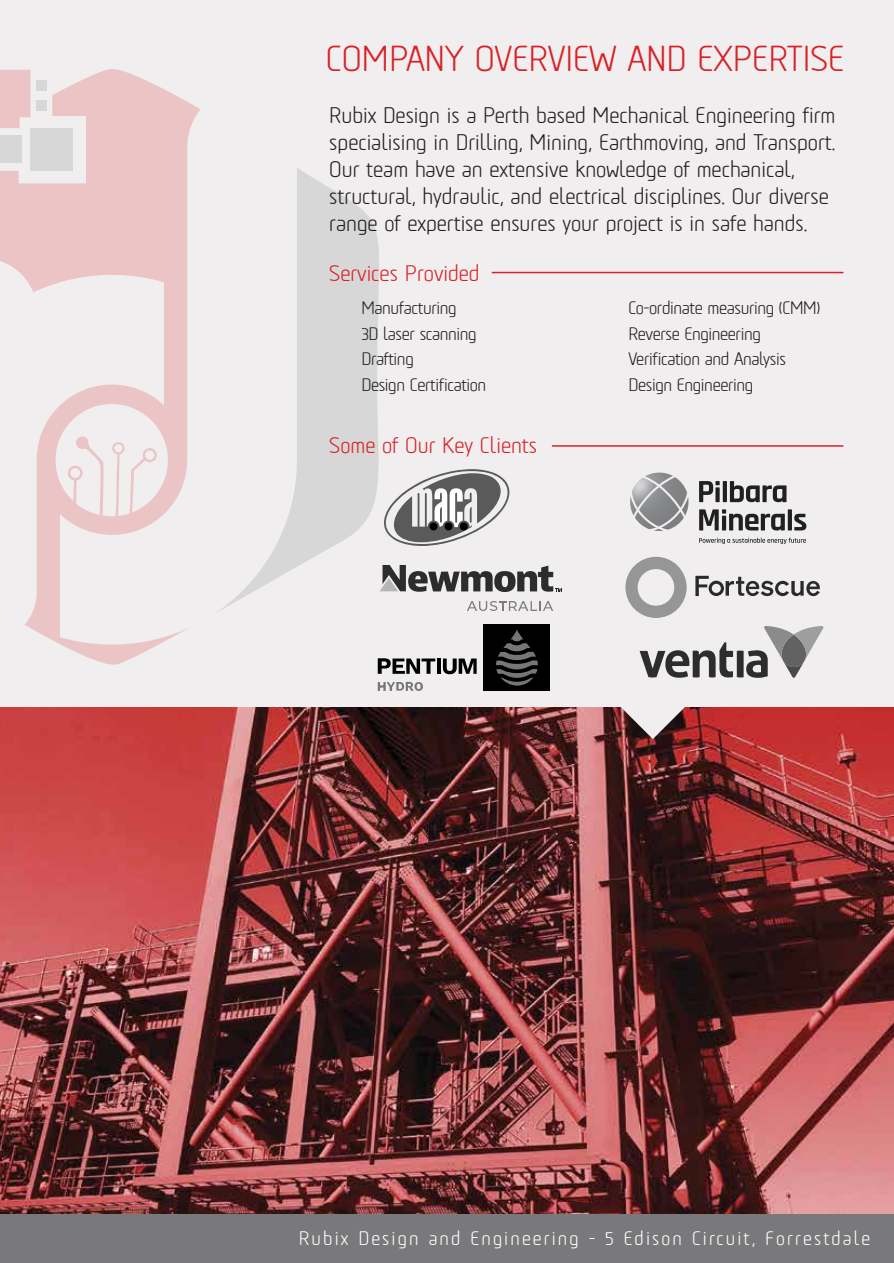
<style>
.page{position:relative;width:894px;height:1263px;background:#fff}
.page>*{position:absolute;margin:0;border:0;box-sizing:border-box;transform-origin:0 0}
.t1{font:36px "Tadao";color:#d92127}
.t2{font:22.5px/27px "Tadao";color:#221f1f}
.t3{font:22.5px "Tadao";color:#d92127}
.t4{font:19.5px "Tadao";letter-spacing:.11em;color:#fff}
.t5{font:18px/25.5px "Tadao";letter-spacing:-.02em;color:#221f1f}
</style>
<div class="page">
<div style="left:0;top:0;width:893px;height:1263px;background:#f0eeee"></div>
<div style="left:0;top:1213px;width:893px;height:50px;background:#79797b"></div>
<hr style="left:492px;top:272px;width:350px;height:1px;background:#d92127">
<hr style="left:552px;top:445px;width:290px;height:2px;background:#d92127">
<svg style="left:219px;top:168px;width:160px;height:443px"></svg>
<svg style="left:0;top:69px;width:200px;height:596px"></svg>
<div style="left:31px;top:128px;width:42px;height:43px;background:#d8d7d7"></div>
<div style="left:0;top:70px;width:30px;height:58px;background:#ebc5c6"></div>
<div style="left:0;top:135px;width:22px;height:28px;background:#d8d7d7"></div>
<div style="left:36px;top:100px;width:11px;height:10px;background:#d8d7d7"></div>
<div style="left:36px;top:80px;width:11px;height:10px;background:#d8d7d7"></div>
<img style="left:0;top:708px;width:893px;height:505px">
<img style="left:352px;top:437px;width:27px;height:142px">
<img style="left:574px;top:445px;width:270px;height:2px">
<img style="left:611px;top:707px;width:240px;height:35px">
<svg style="left:639px;top:626px;width:184px;height:52px"></svg>
<div style="left:483px;top:625px;width:66px;height:66px;background:#000"></div>
<svg style="left:496px;top:630px;width:41px;height:55px"></svg>
<svg style="left:377px;top:658px;width:58px;height:16px"></svg>
<svg style="left:437px;top:658px;width:3px;height:16px"></svg>
<svg style="left:443px;top:658px;width:33px;height:16px"></svg>
<svg style="left:377px;top:682px;width:46px;height:9px"></svg>
<svg style="left:625px;top:557px;width:61px;height:61px"></svg>
<svg style="left:695px;top:576px;width:124px;height:20px"></svg>
<svg style="left:699px;top:481px;width:87px;height:21px"></svg>
<svg style="left:699px;top:509px;width:107px;height:21px"></svg>
<svg style="left:699px;top:538px;width:106px;height:6px"></svg>
<svg style="left:630px;top:472px;width:59px;height:59px"></svg>
<svg style="left:384px;top:469px;width:125px;height:77px"></svg>
<svg style="left:467px;top:601px;width:86px;height:10px"></svg>
<svg style="left:380px;top:565px;width:182px;height:27px"></svg>
<h1 class="t1" style="left:325px;top:33px;width:520px">COMPANY OVERVIEW AND EXPERTISE</h1>
<p class="t2" style="left:329px;top:100px;width:507px">Rubix Design is a Perth based Mechanical Engineering firm specialising in Drilling, Mining, Earthmoving, and Transport.<br>Our team have an extensive knowledge of mechanical, structural, hydraulic, and electrical disciplines. Our diverse range of expertise ensures your project is in safe hands.</p>
<p class="t3" style="left:329px;top:257px;width:152px">Services Provided</p>
<p class="t5" style="left:361px;top:293px;width:126px">Manufacturing<br>3D laser scanning<br>Drafting<br>Design Certification</p>
<p class="t5" style="left:628px;top:293px;width:193px">Co-ordinate measuring (CMM)<br>Reverse Engineering<br>Verification and Analysis<br>Design Engineering</p>
<p class="t3" style="left:329px;top:430px;width:209px">Some of Our Key Clients</p>
<p class="t4" style="left:299px;top:1224px;width:572px">Rubix Design and Engineering - 5 Edison Circuit, Forrestdale</p>
</div>
